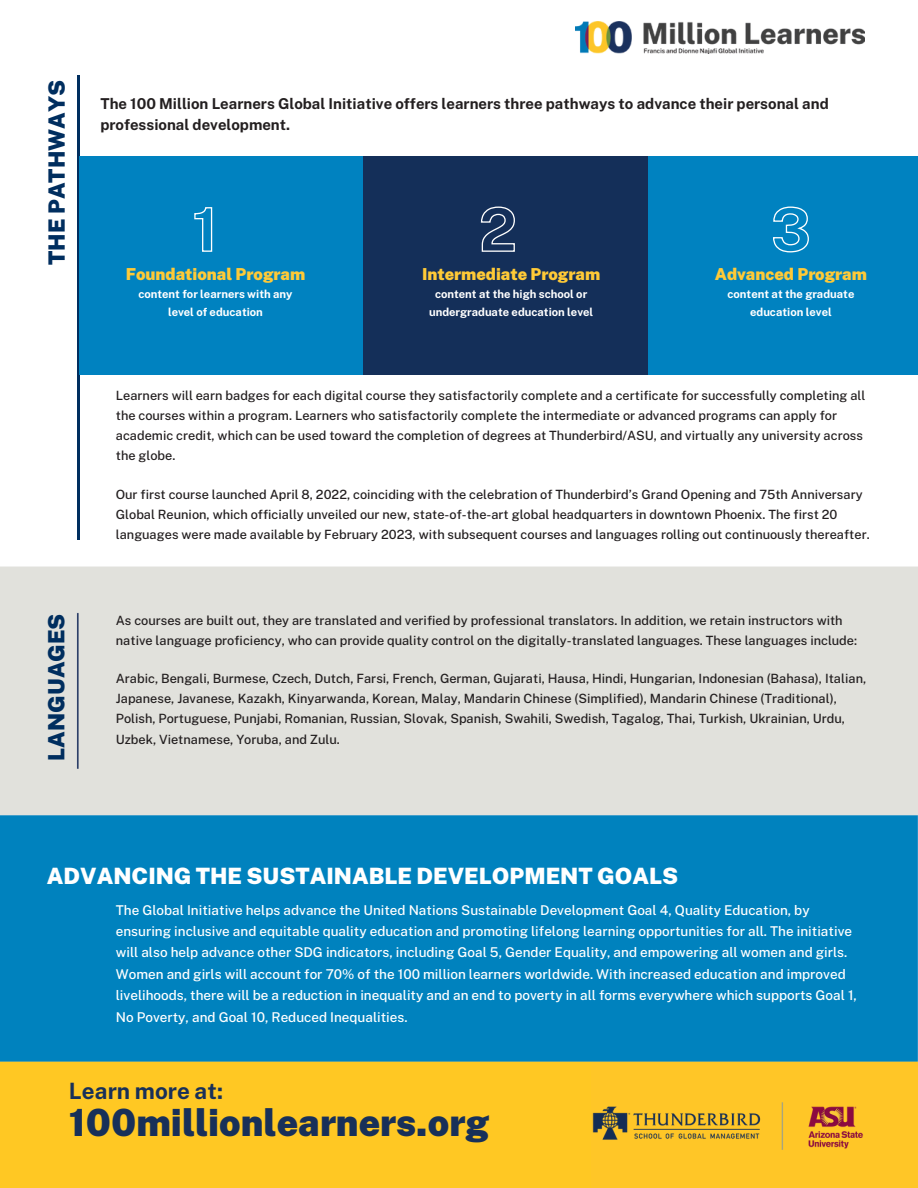
<style>
.page{position:relative;width:918px;height:1188px;background:#fff}
.page>*{position:absolute;margin:0;border:0;box-sizing:border-box;transform-origin:0 0}
.t1{font:900 37.5px "Public Sans";color:#183059}
.t2{font:900 22.5px "Public Sans";color:#fff}
.t3{font:900 22.5px "Public Sans";color:#002e5f}
.t4{font:700 22.5px "Public Sans";color:#183059}
.t5{font:900 16.5px "Public Sans";color:#ffca37}
.t6{font:700 15px/21.3px "Public Sans";color:#231f20}
.t7{font:500 13.5px/21.3px "Public Sans";color:#fff}
.t8{font:500 12.75px/20.2px "Public Sans";color:#231f20}
.t9{font:700 11.25px/17.9px "Public Sans";color:#fff;text-align:center}
</style>
<div class="page">
<hr style="left:78px;top:76px;width:1px;height:464px;background:#002e5f">
<div style="left:79px;top:157px;width:284px;height:218px;background:#0082c0"></div>
<div style="left:647px;top:157px;width:271px;height:218px;background:#0082c0"></div>
<div style="left:363px;top:157px;width:284px;height:218px;background:#142f59"></div>
<img style="left:0;top:566px;width:918px;height:622px">
<img style="left:575px;top:21px;width:289px;height:33px">
<div style="left:592px;top:1062px;width:326px;height:126px;background:#ffc627"></div>
<img style="left:592px;top:1102px;width:271px;height:48px">
<svg style="left:480px;top:206px;width:35px;height:46px"></svg>
<svg style="left:194px;top:207px;width:19px;height:45px"></svg>
<svg style="left:773px;top:206px;width:36px;height:47px"></svg>
<p class="t3" style="left:43px;top:265px;width:187px;rotate:-90deg">THE PATHWAYS</p>
<p class="t3" style="left:43px;top:761px;width:149px;rotate:-90deg">LANGUAGES</p>
<p class="t6" style="left:100px;top:92px;width:730px">The 100 Million Learners Global Initiative offers learners three pathways to advance their personal and professional development.</p>
<h4 class="t5" style="left:126px;top:265px;width:181px">Foundational Program</h4>
<p class="t9" style="left:138px;top:285px;width:156px">content for learners with any level of education</p>
<h2 class="t5" style="left:422px;top:265px;width:180px">Intermediate Program</h2>
<h4 class="t9" style="left:429px;top:285px;width:166px">content at the high school or undergraduate education level</h4>
<h4 class="t5" style="left:715px;top:265px;width:154px">Advanced Program</h4>
<h2 class="t9" style="left:727px;top:285px;width:129px">content at the graduate education level</h2>
<p class="t8" style="left:116px;top:385px;width:751px">Learners will earn badges for each digital course they satisfactorily complete and a certificate for successfully completing all the courses within a program. Learners who satisfactorily complete the intermediate or advanced programs can apply for academic credit, which can be used toward the completion of degrees at Thunderbird/ASU, and virtually any university across the globe.</p>
<p class="t8" style="left:116px;top:484px;width:755px">Our first course launched April 8, 2022, coinciding with the celebration of Thunderbird’s Grand Opening and 75th Anniversary<br>Global Reunion, which officially unveiled our new, state-of-the-art global headquarters in downtown Phoenix. The first 20 languages were made available by February 2023, with subsequent courses and languages rolling out continuously thereafter.</p>
<p class="t8" style="left:116px;top:610px;width:743px">As courses are built out, they are translated and verified by professional translators. In addition, we retain instructors with native language proficiency, who can provide quality control on the digitally-translated languages. These languages include:</p>
<p class="t8" style="left:116px;top:668px;width:752px">Arabic, Bengali, Burmese, Czech, Dutch, Farsi, French, German, Gujarati, Hausa, Hindi, Hungarian, Indonesian (Bahasa), Italian, Japanese, Javanese, Kazakh, Kinyarwanda, Korean, Malay, Mandarin Chinese (Simplified), Mandarin Chinese (Traditional), Polish, Portuguese, Punjabi, Romanian, Russian, Slovak, Spanish, Swahili, Swedish, Tagalog, Thai, Turkish, Ukrainian, Urdu, Uzbek, Vietnamese, Yoruba, and Zulu.</p>
<h4 class="t2" style="left:47px;top:862px;width:633px">ADVANCING THE SUSTAINABLE DEVELOPMENT GOALS</h4>
<p class="t7" style="left:116px;top:899px;width:743px">The Global Initiative helps advance the United Nations Sustainable Development Goal 4, Quality Education, by ensuring inclusive and equitable quality education and promoting lifelong learning opportunities for all. The initiative will also help advance other SDG indicators, including Goal 5, Gender Equality, and empowering all women and girls.<br>Women and girls will account for 70% of the 100 million learners worldwide. With increased education and improved livelihoods, there will be a reduction in inequality and an end to poverty in all forms everywhere which supports Goal 1, No Poverty, and Goal 10, Reduced Inequalities.</p>
<p class="t4" style="left:69px;top:1078px;width:156px">Learn more at:</p>
<p class="t1" style="left:69px;top:1101px;width:422px">100millionlearners.org</p>
</div>
